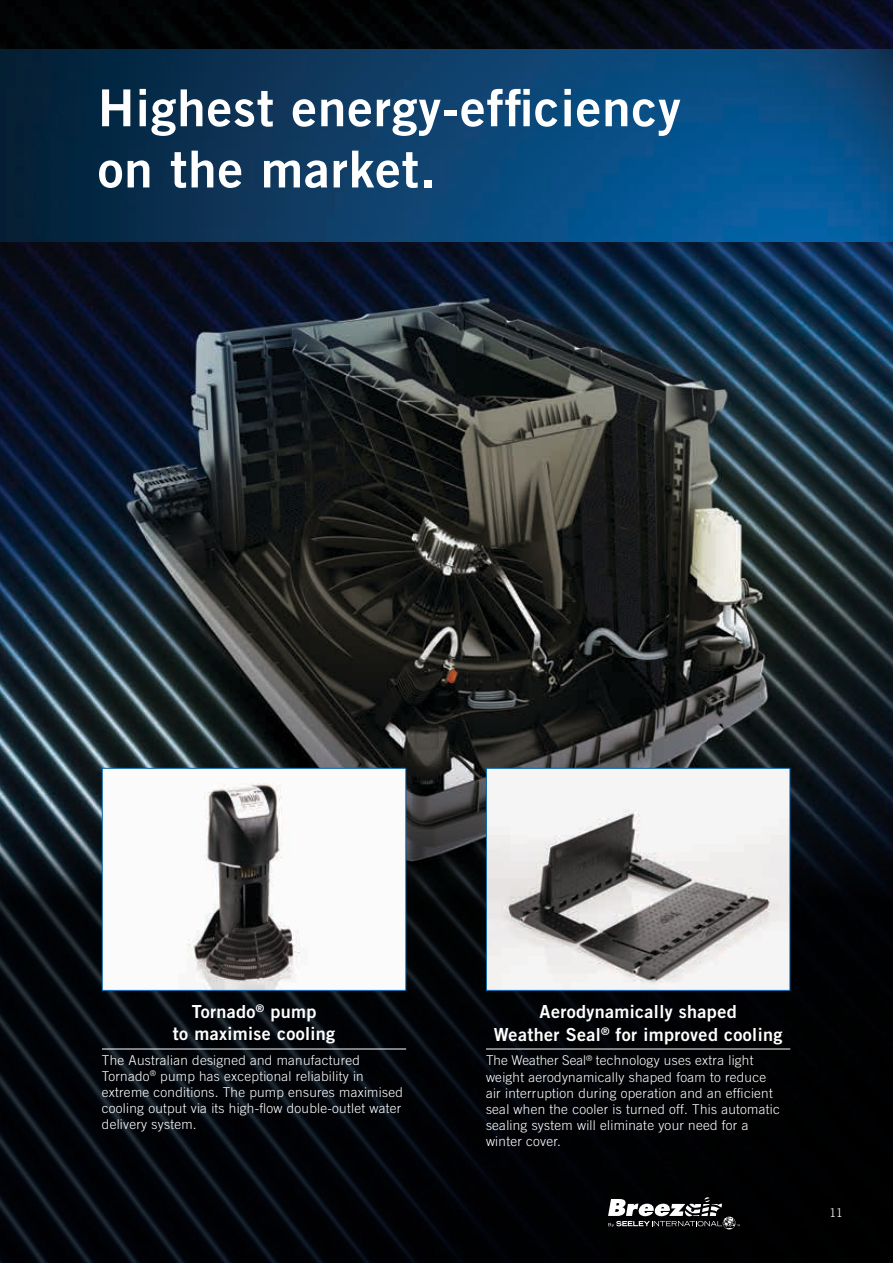
<style>
.page{position:relative;width:893px;height:1263px;background:#fff}
.page>*{position:absolute;margin:0;border:0;box-sizing:border-box;transform-origin:0 0}
.t1{font:51px/61.2px "Trade Gothic LT Std Bd 2";letter-spacing:.02em;color:#fff}
.t2{font:18px/21.6px "Trade Gothic LT Std Bd 2";letter-spacing:.02em;color:#fff;text-align:center}
.t3{font:300 13.5px/16.2px "Trade Gothic LT Std";letter-spacing:.02em;color:#fff}
.t4{font:300 12px "Trade Gothic LT Std";color:#fff}
</style>
<div class="page">
<img style="left:0;top:0;width:893px;height:772px">
<svg style="left:0;top:772px;width:893px;height:491px;background:#05080c"></svg>
<img style="left:0;top:50px;width:893px;height:191px">
<img style="left:104px;top:770px;width:300px;height:219px">
<div style="left:102px;top:768px;width:304px;height:223px;border:1px solid #0060a9"></div>
<img style="left:488px;top:770px;width:300px;height:219px">
<div style="left:486px;top:768px;width:304px;height:223px;border:1px solid #0060a9"></div>
<hr style="left:102px;top:1048px;width:304px;height:1px;background:#fff">
<hr style="left:486px;top:1048px;width:304px;height:1px;background:#fff">
<svg style="left:608px;top:1197px;width:132px;height:32px"></svg>
<h1 class="t1" style="left:98px;top:77px;width:584px">Highest energy-efficiency on the market.</h1>
<h2 class="t2" style="left:173px;top:1001px;width:164px">Tornado<sup>®</sup> pump<br>to maximise cooling</h2>
<p class="t3" style="left:102px;top:1051px;width:302px">The Australian designed and manufactured Tornado<sup>®</sup> pump has exceptional reliability in extreme conditions. The pump ensures maximised cooling output via its high-flow double-outlet water delivery system.</p>
<h2 class="t2" style="left:494px;top:1000px;width:290px;line-height:22.5px">Aerodynamically shaped<br>Weather Seal<sup>®</sup> for improved cooling</h2>
<p class="t3" style="left:486px;top:1052px;width:295px">The Weather Seal<sup>®</sup> technology uses extra light weight aerodynamically shaped foam to reduce air interruption during operation and an efficient seal when the cooler is turned off. This automatic sealing system will eliminate your need for a winter cover.</p>
<p class="t4" style="left:830px;top:1205px;width:15px">11</p>
</div>
